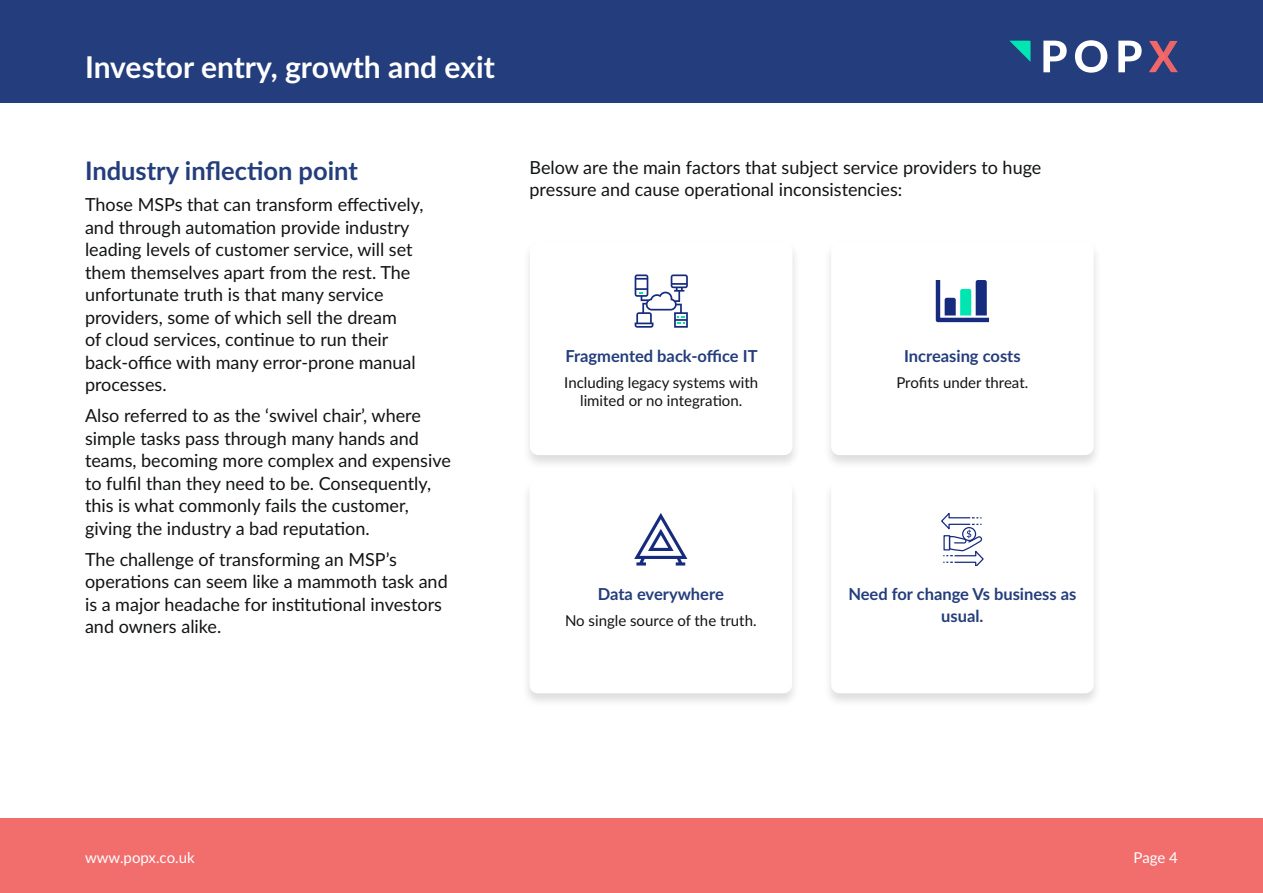
<style>
.page{position:relative;width:1263px;height:893px;background:#fff}
.page>*{position:absolute;margin:0;border:0;box-sizing:border-box;transform-origin:0 0}
.t1{font:700 30px "Lato";color:#fff}
.p_H4{font:700 25.5px "Lato";color:#243d7c}
.p_body{font:18px/22.5px "Lato";color:#111314}
.p_H5{font:700 16.5px/22.5px "Lato";color:#243d7c;text-align:center}
.p_body-small{font:15px/18px "Lato";color:#111314;text-align:center}
.t2{font:15px "Lato";color:#fff}
</style>
<div class="page">
<div style="left:0;top:0;width:1263px;height:102px;background:#243d7c"></div>
<div style="left:0;top:818px;width:1263px;height:75px;background:#f26e6c"></div>
<svg style="left:1043px;top:41px;width:24px;height:31px"></svg>
<svg style="left:1075px;top:40px;width:32px;height:33px"></svg>
<svg style="left:1118px;top:41px;width:24px;height:31px"></svg>
<svg style="left:1149px;top:41px;width:29px;height:31px"></svg>
<svg style="left:1010px;top:41px;width:20px;height:20px"></svg>
<div style="left:522px;top:241px;width:279px;height:229px;background:#231f20;opacity:.15"></div>
<div style="left:530px;top:242px;width:262px;height:213px;background:#fff;border-radius:9px"></div>
<div style="left:521px;top:479px;width:279px;height:229px;background:#231f20;opacity:.15"></div>
<div style="left:529px;top:481px;width:263px;height:212px;background:#fff;border-radius:9px"></div>
<div style="left:823px;top:241px;width:279px;height:229px;background:#231f20;opacity:.15"></div>
<div style="left:831px;top:242px;width:263px;height:213px;background:#fff;border-radius:9px"></div>
<div style="left:823px;top:479px;width:279px;height:229px;background:#231f20;opacity:.15"></div>
<div style="left:831px;top:481px;width:263px;height:212px;background:#fff;border-radius:9px"></div>
<svg style="left:635px;top:274px;width:53px;height:54px"></svg>
<svg style="left:634px;top:513px;width:53px;height:52px"></svg>
<svg style="left:936px;top:280px;width:53px;height:42px"></svg>
<svg style="left:941px;top:513px;width:43px;height:53px"></svg>
<h1 class="t1" style="left:85px;top:45px;width:411px">Investor entry, growth and exit</h1>
<p class="p_H4" style="left:85px;top:152px;width:274px">Industry inflection point</p>
<p class="p_body" style="left:85px;top:192px;width:340px">Those MSPs that can transform effectively, and through automation provide industry leading levels of customer service, will set them themselves apart from the rest. The unfortunate truth is that many service providers, some of which sell the dream<br>of cloud services, continue to run their back-office with many error-prone manual processes.</p>
<p class="p_body" style="left:85px;top:403px;width:367px">Also referred to as the ‘swivel chair’, where simple tasks pass through many hands and teams, becoming more complex and expensive to fulfil than they need to be. Consequently, this is what commonly fails the customer, giving the industry a bad reputation.</p>
<p class="p_body" style="left:85px;top:547px;width:364px">The challenge of transforming an MSP’s operations can seem like a mammoth task and is a major headache for institutional investors and owners alike.</p>
<p class="p_body" style="left:529px;top:155px;width:513px">Below are the main factors that subject service providers to huge pressure and cause operational inconsistencies:</p>
<p class="p_H5" style="left:565px;top:344px;width:194px">Fragmented back-office IT</p>
<p class="p_body-small" style="left:564px;top:373px;width:195px">Including legacy systems with limited or no integration.</p>
<p class="p_H5" style="left:598px;top:582px;width:128px">Data everywhere</p>
<p class="p_body-small" style="left:565px;top:611px;width:193px">No single source of the truth.</p>
<p class="p_H5" style="left:904px;top:344px;width:118px">Increasing costs</p>
<p class="p_body-small" style="left:896px;top:373px;width:133px">Profits under threat.</p>
<p class="p_H5" style="left:848px;top:582px;width:229px">Need for change Vs business as usual.</p>
<p class="t2" style="left:85px;top:846px;width:111px">www.popx.co.uk</p>
<p class="t2" style="left:1133px;top:846px;width:46px">Page 4</p>
</div>
